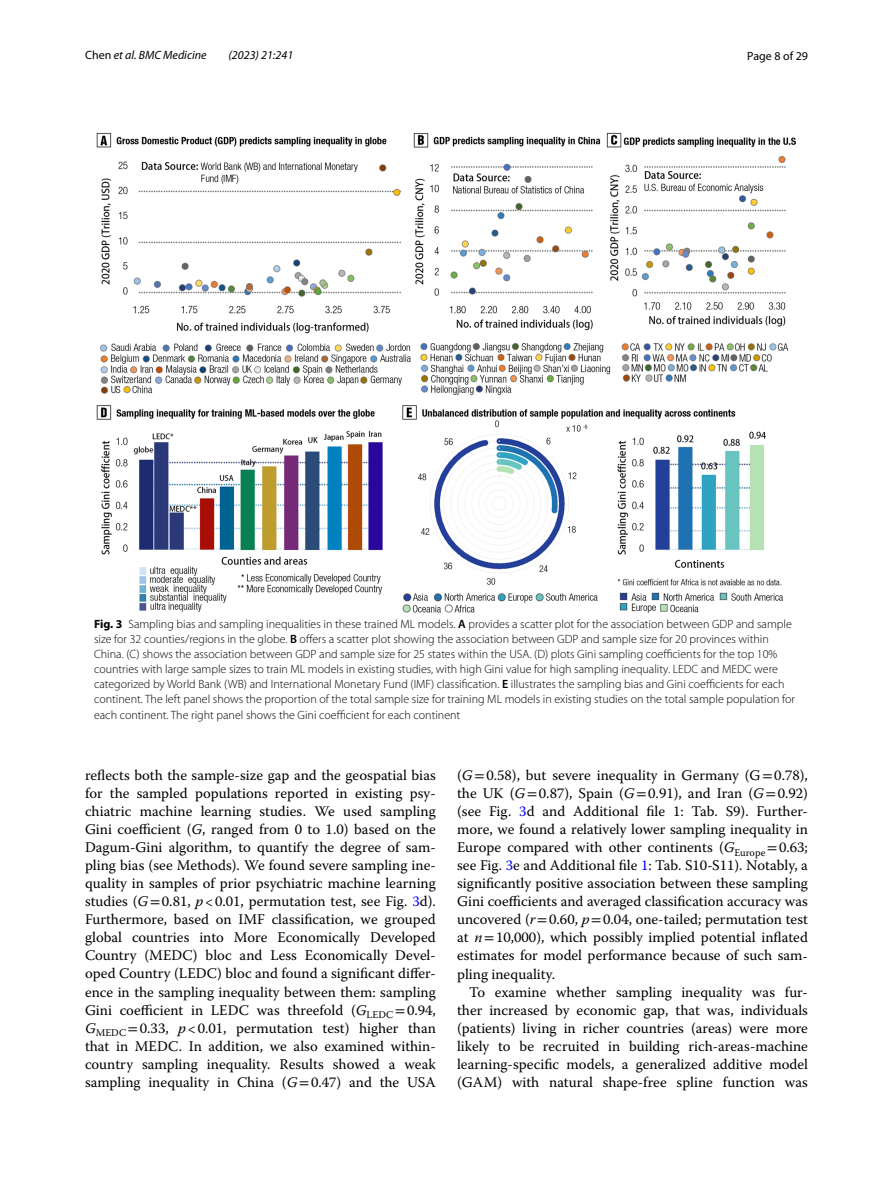
<style>
.page{position:relative;width:893px;height:1187px;background:#fff}
.page>*{position:absolute;margin:0;border:0;box-sizing:border-box;transform-origin:0 0}
.t1{font:14.7px/18px "Warnock Pro";color:#000;text-align:justify}
.t2{font:300 12px/15px "Myriad Pro";color:#000}
.t3{font:italic 12px "Myriad Pro";color:#000}
.t4{font:12px "Myriad Pro";color:#000}
.s1{font-style:normal}
.s2{font-weight:700}
.s3{font-weight:600}
.s4{font-style:italic}
.s5{font-family:"STIX"}
.s6{color:#00f}
</style>
<div class="page">
<img style="left:96px;top:133px;width:701px;height:480px">
<p class="t3" style="left:85px;top:48px;width:123px"><span class="s1">Chen</span> et al. BMC Medicine</p>
<p class="t3" style="left:229px;top:48px;width:66px">(2023) 21:241</p>
<p class="t4" style="left:747px;top:48px;width:62px">Page 8 of 29</p>
<p class="t2" style="left:94px;top:617px;width:702px"><span class="s2">Fig. 3</span> Sampling bias and sampling inequalities in these trained ML models. <span class="s3">A</span> provides a scatter plot for the association between GDP and sample size for 32 counties/regions in the globe. <span class="s3">B</span> offers a scatter plot showing the association between GDP and sample size for 20 provinces within China. (C) shows the association between GDP and sample size for 25 states within the USA. (D) plots Gini sampling coefficients for the top 10% countries with large sample sizes to train ML models in existing studies, with high Gini value for high sampling inequality. LEDC and MEDC were categorized by World Bank (WB) and International Monetary Fund (IMF) classification. <span class="s3">E</span> illustrates the sampling bias and Gini coefficients for each continent. The left panel shows the proportion of the total sample size for training ML models in existing studies on the total sample population for each continent. The right panel shows the Gini coefficient for each continent</p>
<p class="t1" style="left:85px;top:766px;width:352px">reflects both the sample-size gap and the geospatial bias for the sampled populations reported in existing psy&shy;chiatric machine learning studies. We used sampling Gini coefficient (<span class="s4">G</span>, ranged from 0 to 1.0) based on the Dagum-Gini algorithm, to quantify the degree of sam&shy;pling bias (see Methods). We found severe sampling ine&shy;quality in samples of prior psychiatric machine learning studies (<span class="s4">G</span><span class="s5">=</span>0.81, <span class="s4">p</span>&lt;0.01, permutation test, see Fig. <span class="s6">3</span>d).<br>Furthermore, based on IMF classification, we grouped global countries into More Economically Developed Country (MEDC) bloc and Less Economically Devel&shy;oped Country (LEDC) bloc and found a significant differ&shy;ence in the sampling inequality between them: sampling Gini coefficient in LEDC was threefold (<span class="s4">G</span><sub>LEDC</sub> <span class="s5">=</span>0.94, <span class="s4">G</span><sub>MEDC</sub> <span class="s5">=</span>0.33, <span class="s4">p</span>&lt;0.01, permutation test) higher than that in MEDC. In addition, we also examined within&shy;country sampling inequality. Results showed a weak sampling inequality in China (<span class="s4">G</span><span class="s5">=</span>0.47) and the USA</p>
<p class="t1" style="left:457px;top:766px;width:352px">(<span class="s4">G</span><span class="s5">=</span>0.58), but severe inequality in Germany (G<span class="s5">=</span>0.78), the UK (<span class="s4">G</span><span class="s5">=</span>0.87), Spain (<span class="s4">G</span><span class="s5">=</span>0.91), and Iran (<span class="s4">G</span><span class="s5">=</span>0.92) (see Fig. <span class="s6">3</span>d and Additional file 1: Tab. S9). Further&shy;more, we found a relatively lower sampling inequality in Europe compared with other continents (<span class="s4">G</span><sub>Europe</sub> <span class="s5">=</span>0.63; see Fig. <span class="s6">3</span>e and Additional file <span class="s6">1</span>: Tab. S10-S11). Notably, a significantly positive association between these sampling Gini coefficients and averaged classification accuracy was uncovered (<span class="s4">r</span><span class="s5">=</span>0.60, <span class="s4">p</span><span class="s5">=</span>0.04, one-tailed; permutation test at <span class="s4">n</span><span class="s5">=</span>10,000), which possibly implied potential inflated estimates for model performance because of such sam&shy;pling inequality.</p>
<p class="t1" style="left:457px;top:982px;width:352px;text-indent:12px">To examine whether sampling inequality was fur&shy;ther increased by economic gap, that was, individuals (patients) living in richer countries (areas) were more likely to be recruited in building rich-areas-machine learning-specific models, a generalized additive model (GAM) with natural shape-free spline function was</p>
</div>
